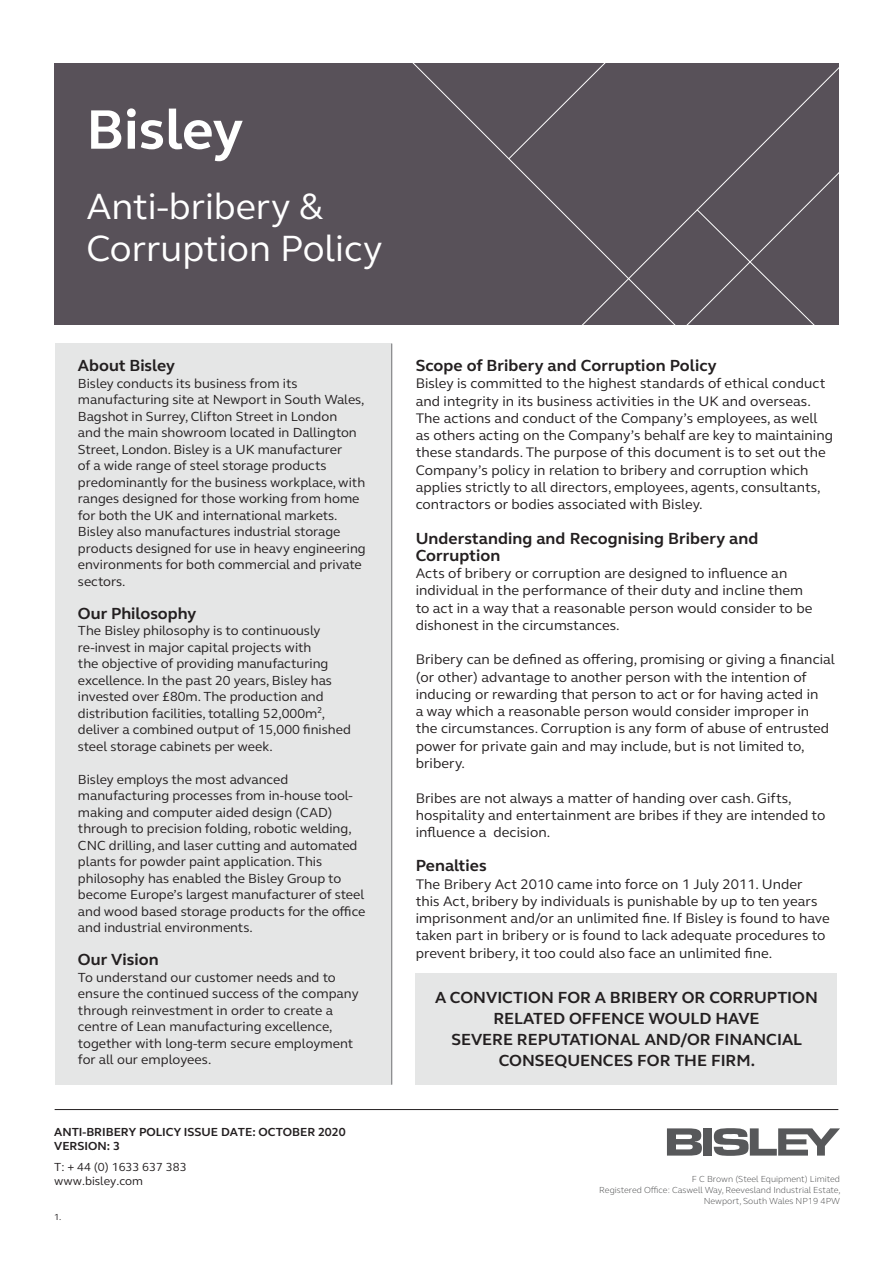
<style>
.page{position:relative;width:893px;height:1263px;background:#fff}
.page>*{position:absolute;margin:0;border:0;box-sizing:border-box;transform-origin:0 0}
.t1{font:700 57px "FS Elliot";color:#fff}
.t2{font:37.5px/42px "FS Elliot";color:#fff}
.t3{font:700 16.5px/21px "FS Elliot";color:#231f20}
.t4{font:14.25px/17.2px "FS Elliot";letter-spacing:.005em;color:#231f20}
.t5{font:13.5px/16.5px "FS Elliot";color:#231f20}
.t6{font:700 12px/13.8px "FS Elliot";color:#231f20}
.t7{font:12px/13.8px "FS Elliot";color:#231f20}
.t8{font:300 9px/10.8px "FS Elliot";color:#414243;text-align:right}
.t9{font:9px "FS Elliot";color:#231f20}
.s1{font-family:"FS Elliot Pro"}
</style>
<div class="page">
<div style="left:416px;top:973px;width:421px;height:112px;background:#e5e6e6"></div>
<div style="left:55px;top:344px;width:337px;height:741px;background:#e5e6e6"></div>
<div style="left:54px;top:63px;width:785px;height:262px;background:#585159"></div>
<svg style="left:442px;top:91px;width:130px;height:132px"></svg>
<svg style="left:572px;top:63px;width:267px;height:262px"></svg>
<svg style="left:696px;top:209px;width:143px;height:116px"></svg>
<div style="left:703px;top:1128px;width:9px;height:27px;background:#57585a"></div>
<svg style="left:714px;top:1128px;width:126px;height:28px"></svg>
<svg style="left:667px;top:1128px;width:35px;height:27px"></svg>
<hr style="left:55px;top:1109px;width:783px;height:1px;background:#231f20">
<hr style="left:391px;top:344px;width:1px;height:741px;background:#6f7073">
<h1 class="t1" style="left:86px;top:91px;width:158px">Bisley</h1>
<h2 class="t2" style="left:86px;top:185px;width:298px">Anti-bribery &amp;<br>Corruption Policy</h2>
<p class="t3" style="left:78px;top:355px;width:98px">About Bisley</p>
<p class="t5" style="left:78px;top:374px;width:289px">Bisley conducts its business from its manufacturing site at Newport in South Wales, Bagshot in Surrey, Clifton Street in London<br>and the main showroom located in Dallington Street, London. Bisley is a UK manufacturer<br>of a wide range of steel storage products predominantly for the business workplace, with ranges designed for those working from home for both the UK and international markets.<br>Bisley also manufactures industrial storage products designed for use in heavy engineering environments for both commercial and private sectors.</p>
<p class="t3" style="left:78px;top:602px;width:120px">Our Philosophy</p>
<p class="t5" style="left:78px;top:622px;width:274px">The Bisley philosophy is to continuously re-invest in major capital projects with<br>the objective of providing manufacturing excellence. In the past 20 years, Bisley has invested over £80m. The production and distribution facilities, totalling 52,000m², deliver a combined output of 15,000 finished steel storage cabinets per week.</p>
<p class="t5" style="left:78px;top:770px;width:289px">Bisley employs the most advanced manufacturing processes from in-house tool&shy;making and computer aided design (CAD) through to precision folding, robotic welding, CNC drilling, and laser cutting and automated plants for powder paint application. This philosophy has enabled the Bisley Group to become Europe’s largest manufacturer of steel and wood based storage products for the office and industrial environments.</p>
<p class="t3" style="left:78px;top:949px;width:82px">Our Vision</p>
<p class="t5" style="left:78px;top:968px;width:282px">To understand our customer needs and to ensure the continued success of the company through reinvestment in order to create a centre of Lean manufacturing excellence, together with long-term secure employment for all our employees.</p>
<p class="t6" style="left:54px;top:1125px;width:293px">ANTI-BRIBERY POLICY ISSUE DATE: <span class="s1">OCTOBER 2020<br></span>VERSION: 3</p>
<p class="t7" style="left:54px;top:1160px;width:134px">T: + 44 (0) 1633 637 383 www.bisley.com</p>
<p class="t9" style="left:54px;top:1211px;width:9px">1.</p>
<p class="t3" style="left:416px;top:355px;width:303px">Scope of Bribery and Corruption Policy</p>
<p class="t4" style="left:416px;top:375px;width:419px">Bisley is committed to the highest standards of ethical conduct and integrity in its business activities in the UK and overseas.<br>The actions and conduct of the Company’s employees, as well as others acting on the Company’s behalf are key to maintaining these standards. The purpose of this document is to set out the Company’s policy in relation to bribery and corruption which applies strictly to all directors, employees, agents, consultants, contractors or bodies associated with Bisley.</p>
<p class="t3" style="left:416px;top:529px;width:344px;line-height:17.2px">Understanding and Recognising Bribery and<br>Corruption</p>
<p class="t4" style="left:416px;top:564px;width:398px">Acts of bribery or corruption are designed to influence an individual in the performance of their duty and incline them to act in a way that a reasonable person would consider to be dishonest in the circumstances.</p>
<p class="t4" style="left:416px;top:651px;width:421px">Bribery can be defined as offering, promising or giving a financial (or other) advantage to another person with the intention of inducing or rewarding that person to act or for having acted in<br>a way which a reasonable person would consider improper in<br>the circumstances. Corruption is any form of abuse of entrusted power for private gain and may include, but is not limited to, bribery.</p>
<p class="t4" style="left:416px;top:789px;width:411px">Bribes are not always a matter of handing over cash. Gifts, hospitality and entertainment are bribes if they are intended to influence a decision.</p>
<p class="t3" style="left:416px;top:855px;width:72px">Penalties</p>
<p class="t4" style="left:416px;top:875px;width:416px">The Bribery Act 2010 came into force on 1 July 2011. Under this Act, bribery by individuals is punishable by up to ten years imprisonment and/or an unlimited fine. If Bisley is found to have taken part in bribery or is found to lack adequate procedures to prevent bribery, it too could also face an unlimited fine.</p>
<p class="t3" style="left:435px;top:986px;width:384px;text-align:center">A CONVICTION FOR A BRIBERY OR CORRUPTION RELATED OFFENCE WOULD HAVE<br>SEVERE REPUTATIONAL AND/OR FINANCIAL CONSEQUENCES FOR THE FIRM.</p>
<p class="t8" style="left:599px;top:1173px;width:243px">F C Brown (Steel Equipment) Limited<br>Registered Office: Caswell Way, Reevesland Industrial Estate,<br>Newport, South Wales NP19 4PW</p>
</div>
